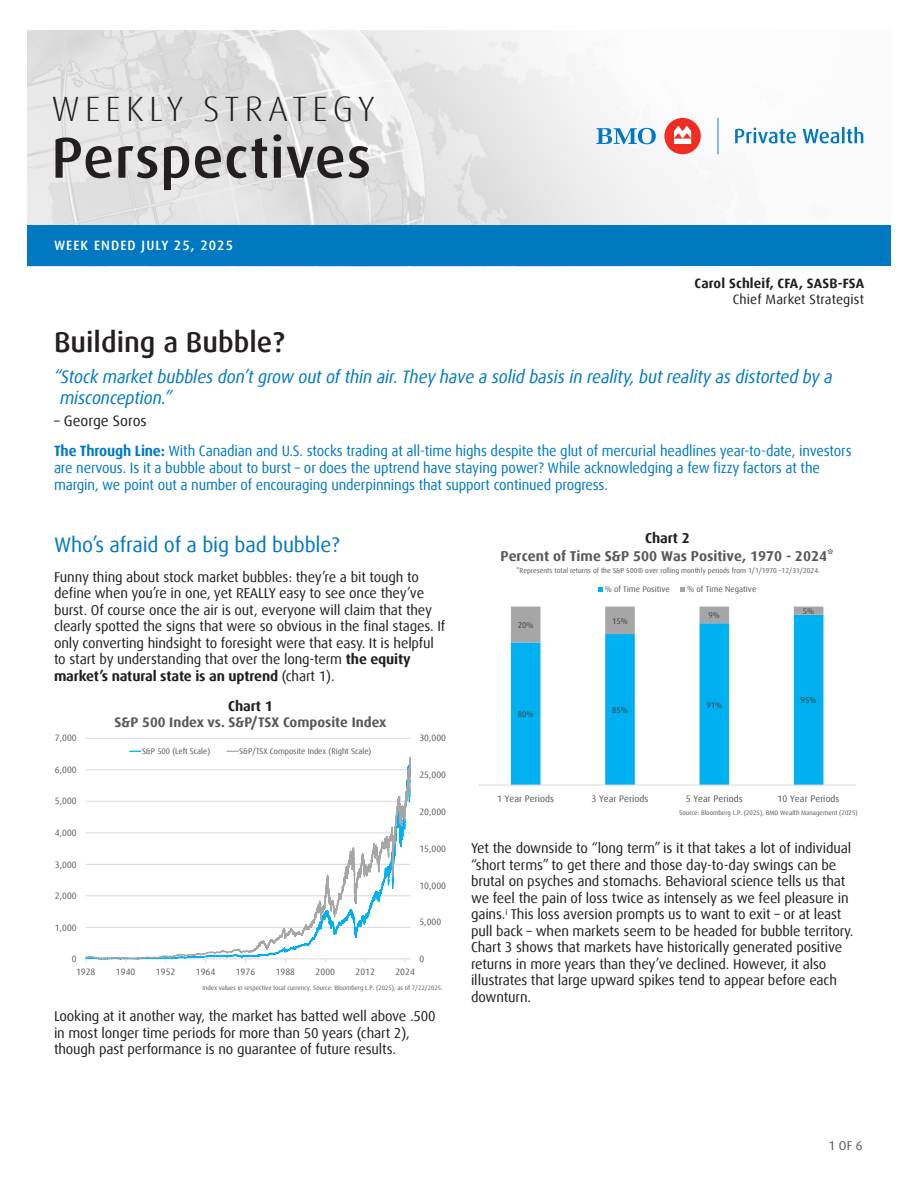
<style>
.page{position:relative;width:918px;height:1188px;background:#fff}
.page>*{position:absolute;margin:0;border:0;box-sizing:border-box;transform-origin:0 0}
.t1{font:500 57.45px "Dax Offc Pro";letter-spacing:.01em;color:#231f20}
.t2{font:300 35.1px "Dax Offc Pro";letter-spacing:.15em;color:#231f20}
.H2_main_headline{font:500 28.5px "Dax Offc Pro";color:#231f20}
.t3{font:21px "Dax Offc Pro";letter-spacing:-.01em;color:#0079c2}
.Intro_copy{font:italic 18px/21.8px "Dax Offc Pro";letter-spacing:-.01em;color:#0079c2;scale:.96 1}
.H2_main_headline-2{font:15px/17.2px "Dax Offc Pro";letter-spacing:-.01em;color:#0079c2;scale:.95 1}
.Intro_copy-2{font:15px "Dax Offc Pro";color:#231f20}
.Body_copy{font:14.25px/16.5px "Dax Offc Pro";letter-spacing:-.01em;color:#231f20}
.t4{font:700 14.25px "Dax Offc Pro";color:#595959}
.Body_copy-2{font:700 14.25px "Dax Offc Pro";letter-spacing:-.01em;color:#231f20}
.t5{font:700 13.8px "Dax Offc Pro";color:#595959}
.Body_copy-3{font:700 13.5px "Dax Offc Pro";letter-spacing:.01em;color:#231f20}
.Body_copy-4{font:13.5px "Dax Offc Pro";letter-spacing:.01em;color:#231f20}
.band{font:500 13.5px "Dax Offc Pro";letter-spacing:.08em;color:#fff}
.t6{font:12.75px "Dax Offc Pro";color:#57585a}
.t7{font:9.45px "Dax Offc Pro";color:#595959}
.t8{font:9.15px "Dax Offc Pro";color:#595959}
.t9{font:8.25px "Dax Offc Pro";letter-spacing:-.005em;color:#595959}
.t10{font:8.25px "Dax Offc Pro";color:#404040}
.t11{font:8.1px "Dax Offc Pro";letter-spacing:-.005em;color:#595959}
.t12{font:7.05px "Dax Offc Pro";color:#595959}
.t13{font:6.6px "Dax Offc Pro";color:#595959}
.t14{font:6.3px "Dax Offc Pro";color:#595959}
.s1{font-weight:700}
</style>
<div class="page">
<img style="left:27px;top:30px;width:864px;height:196px">
<div style="left:664px;top:118px;width:37px;height:36px;background:#ee2e22;border-radius:50%"></div>
<svg style="left:674px;top:126px;width:17px;height:18px"></svg>
<svg style="left:735px;top:128px;width:61px;height:15px"></svg>
<svg style="left:803px;top:127px;width:60px;height:16px"></svg>
<svg style="left:596px;top:128px;width:60px;height:16px"></svg>
<svg style="left:717px;top:118px;width:1px;height:36px"></svg>
<div style="left:27px;top:226px;width:864px;height:40px;background:#0079c2"></div>
<svg style="left:511px;top:643px;width:312px;height:142px"></svg>
<svg style="left:511px;top:607px;width:312px;height:36px"></svg>
<hr style="left:479px;top:785px;width:377px;height:1px;background:#d9d9d9">
<svg style="left:598px;top:587px;width:5px;height:4px"></svg>
<svg style="left:680px;top:587px;width:5px;height:4px"></svg>
<hr style="left:86px;top:738px;width:324px;height:1px;background:#d9d9d9">
<hr style="left:86px;top:959px;width:324px;height:1px;background:#d9d9d9">
<svg style="left:86px;top:756px;width:325px;height:203px"></svg>
<h1 class="t2" style="left:51px;top:86px;width:325px">WEEKLY STRATEGY</h1>
<h1 class="t1" style="left:51px;top:121px;width:321px">Perspectives</h1>
<p class="band" style="left:54px;top:236px;width:181px">WEEK ENDED JULY 25, 2025</p>
<p class="Body_copy-3" style="left:695px;top:274px;width:171px">Carol Schleif, CFA, SASB-FSA</p>
<p class="Body_copy-4" style="left:733px;top:291px;width:133px">Chief Market Strategist</p>
<h2 class="H2_main_headline" style="left:54px;top:324px;width:232px">Building a Bubble?</h2>
<p class="Intro_copy" style="left:60px;top:366px;width:806px;text-indent:-6px">“Stock market bubbles don’t grow out of thin air. They have a solid basis in reality, but reality as distorted by a misconception.”</p>
<p class="Intro_copy-2" style="left:54px;top:411px;width:94px">– George Soros</p>
<h2 class="H2_main_headline-2" style="left:54px;top:442px;width:841px"><span class="s1">The Through Line:</span> With Canadian and U.S. stocks trading at all-time highs despite the glut of mercurial headlines year-to-date, investors are nervous. Is it a bubble about to burst – or does the uptrend have staying power? While acknowledging a few fizzy factors at the margin, we point out a number of encouraging underpinnings that support continued progress.</h2>
<h2 class="t3" style="left:54px;top:531px;width:287px">Who’s afraid of a big bad bubble?</h2>
<p class="Body_copy" style="left:54px;top:569px;width:393px">Funny thing about stock market bubbles: they’re a bit tough to define when you’re in one, yet REALLY easy to see once they’ve burst. Of course once the air is out, everyone will claim that they clearly spotted the signs that were so obvious in the final stages. If only converting hindsight to foresight were that easy. It is helpful to start by understanding that over the long-term <span class="s1">the equity market’s natural state is an uptrend</span> (chart 1).</p>
<p class="Body_copy-2" style="left:228px;top:697px;width:46px">Chart 1</p>
<p class="t8" style="left:55px;top:732px;width:23px">7,000</p>
<p class="t8" style="left:55px;top:764px;width:23px">6,000</p>
<p class="t8" style="left:55px;top:795px;width:23px">5,000</p>
<p class="t8" style="left:55px;top:827px;width:23px">4,000</p>
<p class="t8" style="left:55px;top:858px;width:23px">3,000</p>
<p class="t8" style="left:55px;top:890px;width:23px">2,000</p>
<p class="t8" style="left:55px;top:921px;width:23px">1,000</p>
<p class="t8" style="left:72px;top:953px;width:6px">0</p>
<p class="t5" style="left:115px;top:714px;width:273px">S&amp;P 500 Index vs. S&amp;P/TSX Composite Index</p>
<p class="t11" style="left:142px;top:746px;width:70px">S&amp;P 500 (Left Scale)</p>
<p class="t11" style="left:239px;top:746px;width:134px">S&amp;P/TSX Composite Index (Right Scale)</p>
<p class="t8" style="left:419px;top:732px;width:28px">30,000</p>
<p class="t8" style="left:419px;top:769px;width:28px">25,000</p>
<p class="t8" style="left:419px;top:806px;width:28px">20,000</p>
<p class="t8" style="left:419px;top:843px;width:28px">15,000</p>
<p class="t8" style="left:419px;top:879px;width:28px">10,000</p>
<p class="t8" style="left:419px;top:916px;width:23px">5,000</p>
<p class="t8" style="left:419px;top:953px;width:6px">0</p>
<p class="t8" style="left:76px;top:966px;width:21px">1928</p>
<p class="t8" style="left:116px;top:966px;width:21px">1940</p>
<p class="t8" style="left:156px;top:966px;width:21px">1952</p>
<p class="t8" style="left:196px;top:966px;width:21px">1964</p>
<p class="t8" style="left:236px;top:966px;width:21px">1976</p>
<p class="t8" style="left:276px;top:966px;width:21px">1988</p>
<p class="t8" style="left:316px;top:966px;width:21px">2000</p>
<p class="t8" style="left:356px;top:966px;width:21px">2012</p>
<p class="t8" style="left:395px;top:966px;width:21px">2024</p>
<p class="t14" style="left:202px;top:984px;width:242px">Index values in respective local currency. Source: Bloomberg L.P. (2025); as of 7/22/2025.</p>
<p class="Body_copy" style="left:54px;top:1008px;width:383px">Looking at it another way, the market has batted well above .500 in most longer time periods for more than 50 years (chart 2), though past performance is no guarantee of future results.</p>
<p class="Body_copy-2" style="left:645px;top:529px;width:46px">Chart 2</p>
<p class="t4" style="left:501px;top:546px;width:335px">Percent of Time S&amp;P 500 Was Positive, 1970 - 2024*</p>
<p class="t12" style="left:516px;top:566px;width:305px">*Represents total returns of the S&amp;P 500® over rolling monthly periods from 1/1/1970 –12/31/2024.</p>
<p class="t10" style="left:518px;top:620px;width:17px">20%</p>
<p class="t10" style="left:518px;top:709px;width:17px">80%</p>
<p class="t9" style="left:605px;top:584px;width:67px">% of Time Positive</p>
<p class="t9" style="left:687px;top:584px;width:71px">% of Time Negative</p>
<p class="t10" style="left:612px;top:616px;width:17px">15%</p>
<p class="t10" style="left:612px;top:705px;width:17px">85%</p>
<p class="t10" style="left:709px;top:610px;width:13px">9%</p>
<p class="t10" style="left:706px;top:699px;width:17px">91%</p>
<p class="t10" style="left:803px;top:606px;width:13px">5%</p>
<p class="t10" style="left:801px;top:695px;width:17px">95%</p>
<p class="t7" style="left:497px;top:792px;width:59px">1 Year Periods</p>
<p class="t7" style="left:592px;top:792px;width:59px">3 Year Periods</p>
<p class="t7" style="left:686px;top:792px;width:59px">5 Year Periods</p>
<p class="t7" style="left:778px;top:792px;width:63px">10 Year Periods</p>
<p class="t13" style="left:679px;top:809px;width:180px">Source: Bloomberg L.P. (2025), BMO Wealth Management (2025)</p>
<p class="Body_copy" style="left:471px;top:840px;width:384px">Yet the downside to “long term” is it that takes a lot of individual “short terms” to get there and those day-to-day swings can be brutal on psyches and stomachs. Behavioral science tells us that we feel the pain of loss twice as intensely as we feel pleasure in gains.<sup>i</sup> This loss aversion prompts us to want to exit – or at least pull back – when markets seem to be headed for bubble territory.<br>Chart 3 shows that markets have historically generated positive returns in more years than they’ve declined. However, it also illustrates that large upward spikes tend to appear before each downturn.</p>
<p class="t6" style="left:829px;top:1137px;width:35px">1 OF 6</p>
</div>
